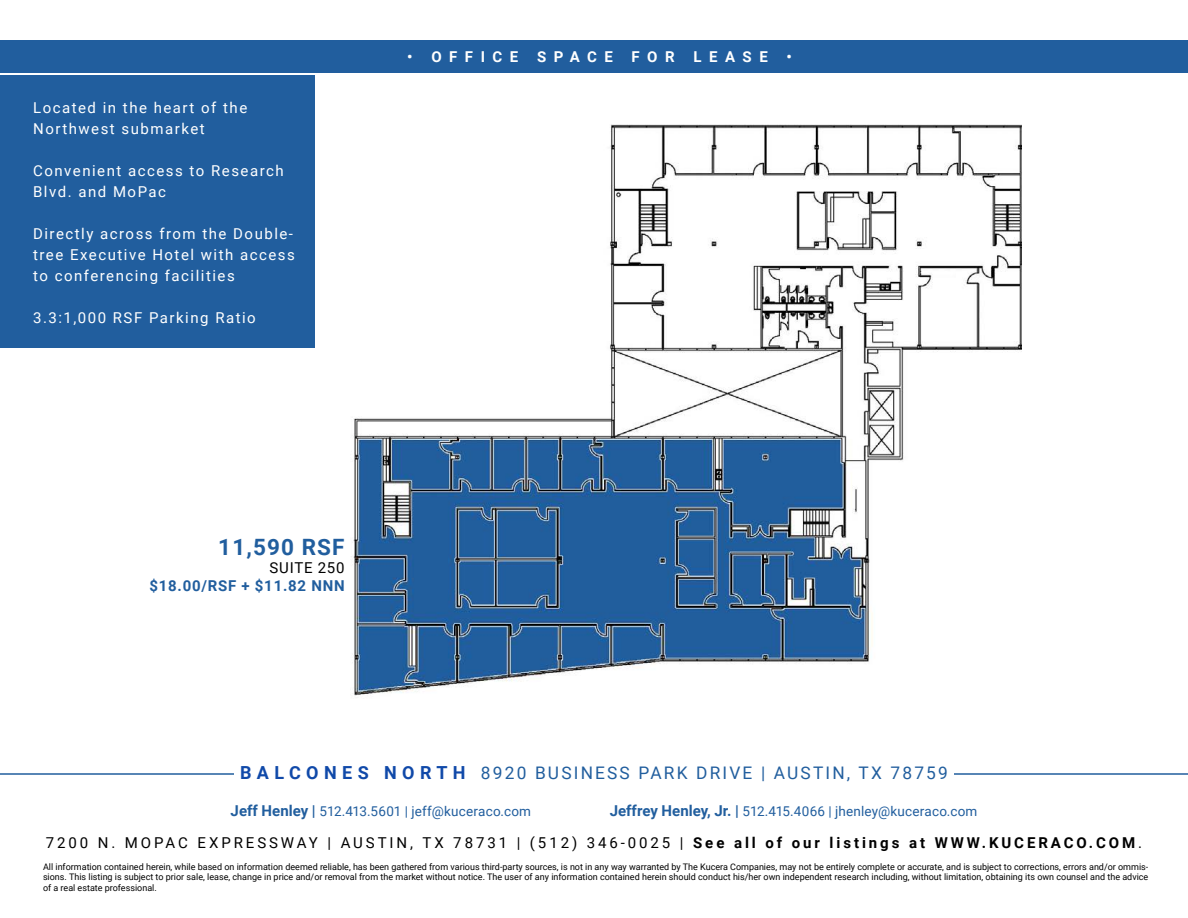
<style>
.page{position:relative;width:1188px;height:918px;background:#fff}
.page>*{position:absolute;margin:0;border:0;box-sizing:border-box;transform-origin:0 0}
.t1{font:700 22.5px "Roboto";letter-spacing:.05em;color:#215e9e}
.t2{font:17.25px "Roboto";letter-spacing:.125em;color:#215e9e}
.t3{font:15px/21px "Roboto";letter-spacing:.1em;color:#fff}
.t4{font:15px "Roboto";letter-spacing:.195em;color:#000}
.t5{font:700 15px "Roboto";letter-spacing:.5em;color:#fff}
.t6{font:700 15px "Roboto";letter-spacing:.05em;color:#215e9e}
.t7{font:15px "Roboto";letter-spacing:.05em;color:#000}
.t8{font:13.5px "Roboto";letter-spacing:.015em;color:#215e9e}
.t9{font:9px/10.8px "Roboto";color:#000;text-align:justify}
.s1{font-weight:700;font-size:18px;color:#1049a9}
.s2{font-weight:700;font-size:15px}
.s3{font-weight:700}
</style>
<div class="page">
<img style="left:351px;top:124px;width:670px;height:572px">
<hr style="left:0;top:773px;width:1188px;height:2px;background:#215e9e">
<div style="left:234px;top:766px;width:720px;height:28px;background:#fff"></div>
<div style="left:0;top:75px;width:315px;height:272px;background:#215e9e"></div>
<div style="left:0;top:40px;width:1188px;height:33px;background:#215e9e"></div>
<h3 class="t3" style="left:33px;top:97px;width:216px">Located in the heart of the<br>Northwest submarket</h3>
<h3 class="t3" style="left:33px;top:160px;width:252px">Convenient access to Research<br>Blvd. and MoPac</h3>
<h3 class="t3" style="left:33px;top:223px;width:263px">Directly across from the Double&shy;tree Executive Hotel with access to conferencing facilities</h3>
<h3 class="t3" style="left:33px;top:307px;width:224px">3.3:1,000 RSF Parking Ratio</h3>
<h3 class="t5" style="left:407px;top:46px;width:386px">• OFFICE SPACE FOR LEASE •</h3>
<h1 class="t1" style="left:218px;top:531px;width:128px">11,590 RSF</h1>
<h3 class="t7" style="left:270px;top:557px;width:76px">SUITE 250</h3>
<h3 class="t6" style="left:150px;top:575px;width:197px">$18.00/RSF + $11.82 NNN</h3>
<h2 class="t2" style="left:240px;top:761px;width:709px"><span class="s1">B A LC O N E S N O RT H</span> 8920 BUSINESS PARK DRIVE | AUSTIN, TX 78759</h2>
<h3 class="t8" style="left:231px;top:802px;width:302px"><span class="s2">Jeff Henley |</span> 512.413.5601 | jeff@kuceraco.com</h3>
<h3 class="t8" style="left:610px;top:802px;width:369px"><span class="s2">Jeffrey Henley, Jr. |</span> 512.415.4066 | jhenley@kuceraco.com</h3>
<h3 class="t4" style="left:46px;top:833px;width:1098px">7200 N. MOPAC EXPRESSWAY | AUSTIN, TX 78731 | (512) 346-0025 | <span class="s3">See all of our listings at WWW.KUCERACO.COM</span>.</h3>
<p class="t9" style="left:43px;top:861px;width:1107px">All information contained herein, while based on information deemed reliable, has been gathered from various third-party sources, is not in any way warranted by The Kucera Companies, may not be entirely complete or accurate, and is subject to corrections, errors and/or ommis&shy;sions. This listing is subject to prior sale, lease, change in price and/or removal from the market without notice. The user of any information contained herein should conduct his/her own independent research including, without limitation, obtaining its own counsel and the advice of a real estate professional.</p>
</div>
